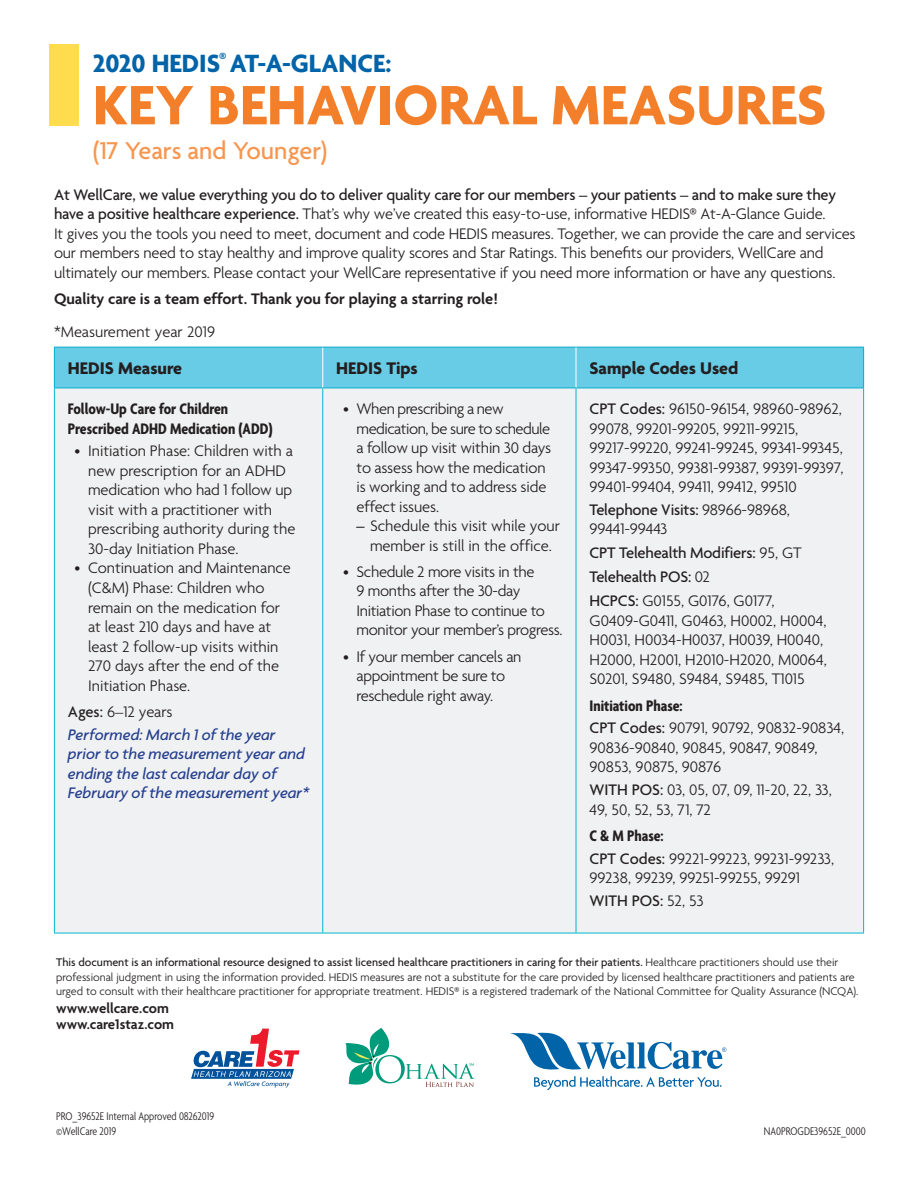
<style>
.page{position:relative;width:918px;height:1188px;background:#fff}
.page>*{position:absolute;margin:0;border:0;box-sizing:border-box;transform-origin:0 0}
.t1{font:700 60px "Agenda";color:#f47f2a}
.t2{font:700 27px "Agenda";color:#0163a8}
.t3{font:500 26.25px "Agenda";color:#f7964f}
.t4{font:700 18.15px "Agenda";color:#231f20}
.t5{font:300 16.5px/19.5px "Agenda";letter-spacing:-.01em;color:#231f20}
.t6{font:italic 500 16.5px/19.5px "Agenda";color:#253f8e}
.t7{font:500 16.5px/24px "Agenda";letter-spacing:-.01em;color:#231f20}
.t8{font:600 16.5px "Agenda";color:#231f20}
.t9{font:700 condensed 16.5px/19.5px "Agenda";color:#231f20}
.t10{font:600 15px/16.5px "Agenda";color:#231f20}
.t11{font:300 12px/14.4px "Agenda";color:#231f20}
.t12{font:300 condensed 12px/14.4px "Agenda";color:#231f20}
.s1{font-weight:500}
.s2{font-style:normal;color:#231f20}
.s3{font-weight:300;font-style:normal;color:#231f20}
.s4{font-weight:500;font-style:italic}
.s5{font-weight:300}
.s6{font-weight:700;font-stretch:condensed}
</style>
<div class="page">
<div style="left:55px;top:348px;width:808px;height:40px;background:#68cce6"></div>
<div style="left:55px;top:389px;width:808px;height:544px;background:#f0f1f2"></div>
<hr style="left:54px;top:347px;width:269px;height:1px;background:#00acc8">
<hr style="left:54px;top:347px;width:1px;height:41px;background:#00acc8">
<hr style="left:576px;top:347px;width:288px;height:1px;background:#00acc8">
<hr style="left:863px;top:347px;width:1px;height:41px;background:#00acc8">
<hr style="left:54px;top:388px;width:269px;height:1px;background:#00acc8">
<hr style="left:576px;top:388px;width:288px;height:1px;background:#00acc8">
<hr style="left:322px;top:347px;width:1px;height:41px;background:#fff">
<hr style="left:323px;top:347px;width:253px;height:1px;background:#00acc8">
<hr style="left:576px;top:347px;width:1px;height:41px;background:#fff">
<hr style="left:323px;top:388px;width:253px;height:1px;background:#00acc8">
<hr style="left:54px;top:388px;width:1px;height:545px;background:#01b8d0">
<hr style="left:322px;top:388px;width:1px;height:545px;background:#01b8d0">
<hr style="left:576px;top:388px;width:1px;height:545px;background:#01b8d0">
<hr style="left:863px;top:388px;width:1px;height:545px;background:#01b8d0">
<hr style="left:54px;top:933px;width:269px;height:1px;background:#01b8d0">
<hr style="left:323px;top:933px;width:253px;height:1px;background:#01b8d0">
<hr style="left:576px;top:933px;width:288px;height:1px;background:#01b8d0">
<div style="left:49px;top:44px;width:30px;height:82px;background:#ffdc4e"></div>
<svg style="left:510px;top:1033px;width:216px;height:37px"></svg>
<svg style="left:534px;top:1076px;width:188px;height:14px"></svg>
<svg style="left:191px;top:1029px;width:108px;height:59px"></svg>
<svg style="left:345px;top:1028px;width:130px;height:59px"></svg>
<h2 class="t2" style="left:93px;top:47px;width:300px">2020 HEDIS<sup>®</sup> AT-A-GLANCE:</h2>
<h1 class="t1" style="left:93px;top:68px;width:735px">KEY BEHAVIORAL MEASURES</h1>
<h3 class="t3" style="left:93px;top:135px;width:236px">(17 Years and Younger)</h3>
<p class="t5" style="left:54px;top:185px;width:803px"><span class="s1">At WellCare, we value everything you do to deliver quality care for our members – your patients – and to make sure they have a positive healthcare experience.</span> That’s why we’ve created this easy-to-use, informative HEDIS® At-A-Glance Guide.<br>It gives you the tools you need to meet, document and code HEDIS measures. Together, we can provide the care and services our members need to stay healthy and improve quality scores and Star Ratings. This benefits our providers, WellCare and ultimately our members. Please contact your WellCare representative if you need more information or have any questions.</p>
<p class="t8" style="left:54px;top:289px;width:445px">Quality care is a team effort. Thank you for playing a starring role!</p>
<p class="t5" style="left:54px;top:322px;width:163px">*Measurement year 2019</p>
<p class="t4" style="left:68px;top:357px;width:116px">HEDIS Measure</p>
<p class="t4" style="left:336px;top:357px;width:83px">HEDIS Tips</p>
<p class="t4" style="left:590px;top:357px;width:150px">Sample Codes Used</p>
<p class="t9" style="left:68px;top:399px;width:206px">Follow-Up Care for Children<br>Prescribed ADHD Medication (ADD)</p>
<p class="t5" style="left:88px;top:441px;width:209px;text-indent:-13px">• Initiation Phase: Children with a new prescription for an ADHD medication who had 1 follow up visit with a practitioner with prescribing authority during the<br>30-day Initiation Phase.</p>
<p class="t5" style="left:88px;top:558px;width:204px;text-indent:-13px">• Continuation and Maintenance (C&amp;M) Phase: Children who remain on the medication for at least 210 days and have at least 2 follow-up visits within<br>270 days after the end of the<br>Initiation Phase.</p>
<p class="t6" style="left:68px;top:700px;width:209px;line-height:22.8px"><span class="s2">Ages:</span> <span class="s3">6–12 years<br></span>Performed: March 1 of the year</p>
<p class="t6" style="left:68px;top:744px;width:243px">prior to the measurement year and ending the last calendar day of<br>February of the measurement year*</p>
<p class="t5" style="left:357px;top:399px;width:196px;text-indent:-13px">• When prescribing a new medication, be sure to schedule a follow up visit within 30 days to assess how the medication is working and to address side effect issues.</p>
<p class="t5" style="left:357px;top:516px;width:205px;text-align:center"><span class="s4">–</span> Schedule this visit while your member is still in the office.</p>
<p class="t5" style="left:357px;top:562px;width:207px;text-indent:-13px">• Schedule 2 more visits in the<br>9 months after the 30-day<br>Initiation Phase to continue to monitor your member’s progress.</p>
<p class="t5" style="left:357px;top:646px;width:166px;text-indent:-13px">• If your member cancels an appointment be sure to reschedule right away.</p>
<p class="t5" style="left:590px;top:399px;width:255px"><span class="s1">CPT Codes:</span> 96150-96154, 98960-98962, 99078, 99201-99205, 99211-99215, 99217-99220, 99241-99245, 99341-99345, 99347-99350, 99381-99387, 99391-99397, 99401-99404, 99411, 99412, 99510</p>
<p class="t5" style="left:590px;top:500px;width:202px"><span class="s1">Telephone Visits:</span> 98966-98968,<br>99441-99443</p>
<p class="t7" style="left:590px;top:541px;width:214px">CPT Telehealth Modifiers: <span class="s5">95, GT<br></span>Telehealth POS: <span class="s5">02<br></span>HCPCS: <span class="s5">G0155, G0176, G0177,</span></p>
<p class="t5" style="left:590px;top:611px;width:239px">G0409-G0411, G0463, H0002, H0004, H0031, H0034-H0037, H0039, H0040, H2000, H2001, H2010-H2020, M0064, S0201, S9480, S9484, S9485, T1015</p>
<p class="t5" style="left:590px;top:694px;width:256px;line-height:22.8px"><span class="s6">Initiation Phase:<br></span><span class="s1">CPT Codes:</span> 90791, 90792, 90832-90834,</p>
<p class="t5" style="left:590px;top:738px;width:229px">90836-90840, 90845, 90847, 90849,<br>90853, 90875, 90876</p>
<p class="t5" style="left:590px;top:780px;width:244px"><span class="s1">WITH POS:</span> 03, 05, 07, 09, 11-20, 22, 33,<br>49, 50, 52, 53, 71, 72</p>
<p class="t5" style="left:590px;top:824px;width:246px;line-height:22.8px"><span class="s6">C &amp; M Phase:<br></span><span class="s1">CPT Codes:</span> 99221-99223, 99231-99233,</p>
<p class="t5" style="left:590px;top:866px;width:212px;line-height:22.8px">99238, 99239, 99251-99255, 99291<br><span class="s1">WITH POS:</span> 52, 53</p>
<p class="t11" style="left:56px;top:955px;width:804px"><span class="s1">This document is an informational resource designed to assist licensed healthcare practitioners in caring for their patients.</span> Healthcare practitioners should use their professional judgment in using the information provided. HEDIS measures are not a substitute for the care provided by licensed healthcare practitioners and patients are urged to consult with their healthcare practitioner for appropriate treatment. HEDIS® is a registered trademark of the National Committee for Quality Assurance (NCQA).</p>
<p class="t10" style="left:56px;top:999px;width:119px">www.wellcare.com www.care1staz.com</p>
<p class="t12" style="left:56px;top:1109px;width:160px">PRO_39652E Internal Approved 08262019 ©WellCare 2019</p>
<p class="t12" style="left:764px;top:1123px;width:104px">NA0PROGDE39652E_0000</p>
</div>
